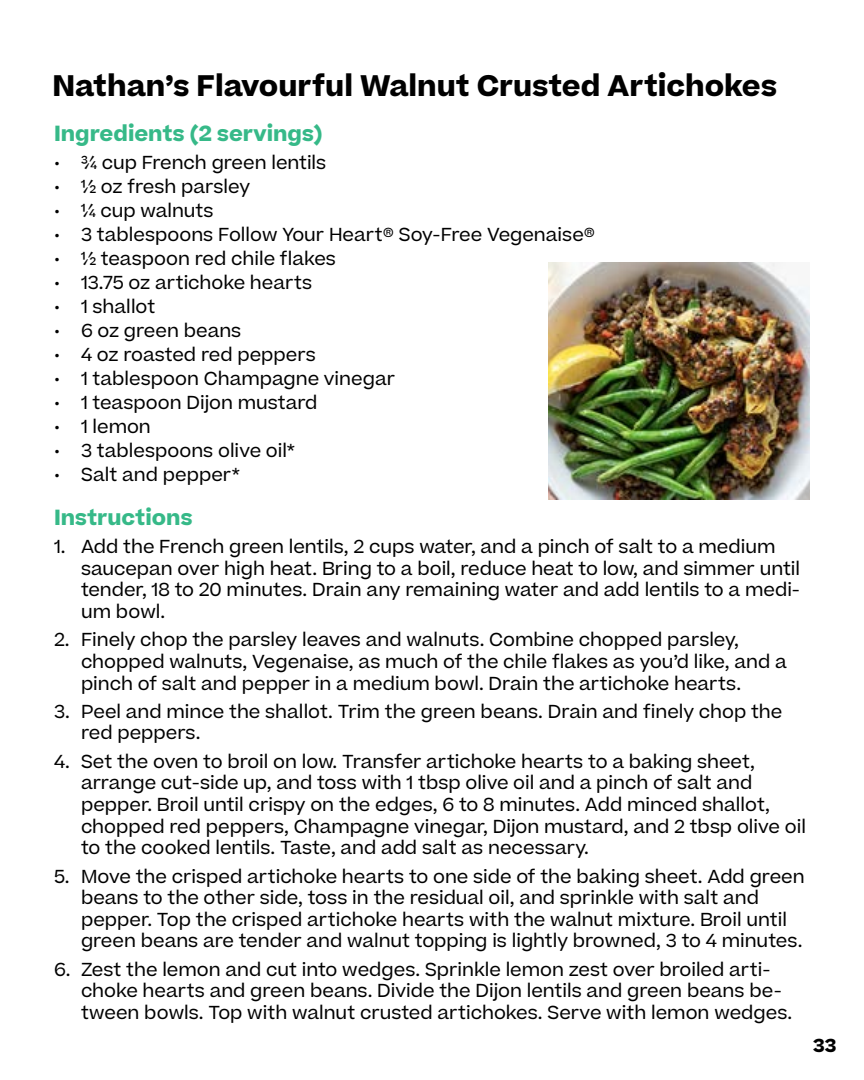
<style>
.page{position:relative;width:864px;height:1080px;background:#fff}
.page>*{position:absolute;margin:0;border:0;box-sizing:border-box;transform-origin:0 0}
.t1{font:700 28.5px "Beatrice";color:#000}
.t2{font:700 21px "Beatrice";color:#36b988}
.t3{font:18px/21.6px "Beatrice";color:#000}
.t4{font:700 18px "Beatrice";color:#000}
</style>
<div class="page">
<img style="left:549px;top:262px;width:261px;height:237px">
<h1 class="t1" style="left:52px;top:66px;width:726px">Nathan’s Flavourful Walnut Crusted Artichokes</h1>
<p class="t2" style="left:54px;top:119px;width:270px">Ingredients (2 servings)</p>
<p class="t3" style="left:54px;top:152px;width:274px">• ¾ cup French green lentils</p>
<p class="t3" style="left:54px;top:176px;width:198px">• ½ oz fresh parsley</p>
<p class="t3" style="left:54px;top:200px;width:161px">• ¼ cup walnuts</p>
<p class="t3" style="left:54px;top:224px;width:543px">• 3 tablespoons Follow Your Heart® Soy-Free Vegenaise®</p>
<p class="t3" style="left:54px;top:248px;width:284px">• ½ teaspoon red chile flakes</p>
<p class="t3" style="left:54px;top:272px;width:260px">• 13.75 oz artichoke hearts</p>
<p class="t3" style="left:54px;top:296px;width:103px">• 1 shallot</p>
<p class="t3" style="left:54px;top:320px;width:189px">• 6 oz green beans</p>
<p class="t3" style="left:54px;top:344px;width:263px">• 4 oz roasted red peppers</p>
<p class="t3" style="left:54px;top:368px;width:343px">• 1 tablespoon Champagne vinegar</p>
<p class="t3" style="left:54px;top:392px;width:265px">• 1 teaspoon Dijon mustard</p>
<p class="t3" style="left:54px;top:416px;width:98px">• 1 lemon</p>
<p class="t3" style="left:54px;top:440px;width:242px">• 3 tablespoons olive oil*</p>
<p class="t3" style="left:54px;top:464px;width:187px">• Salt and pepper*</p>
<p class="t2" style="left:54px;top:503px;width:140px">Instructions</p>
<p class="t3" style="left:81px;top:536px;width:721px;text-indent:-27px">1. Add the French green lentils, 2 cups water, and a pinch of salt to a medium saucepan over high heat. Bring to a boil, reduce heat to low, and simmer until tender, 18 to 20 minutes. Drain any remaining water and add lentils to a medi&shy;um bowl.</p>
<p class="t3" style="left:81px;top:629px;width:707px;text-indent:-27px">2. Finely chop the parsley leaves and walnuts. Combine chopped parsley, chopped walnuts, Vegenaise, as much of the chile flakes as you’d like, and a pinch of salt and pepper in a medium bowl. Drain the artichoke hearts.</p>
<p class="t3" style="left:81px;top:700px;width:703px;text-indent:-27px">3. Peel and mince the shallot. Trim the green beans. Drain and finely chop the red peppers.</p>
<p class="t3" style="left:81px;top:750px;width:726px;text-indent:-27px">4. Set the oven to broil on low. Transfer artichoke hearts to a baking sheet, arrange cut-side up, and toss with 1 tbsp olive oil and a pinch of salt and pepper. Broil until crispy on the edges, 6 to 8 minutes. Add minced shallot, chopped red peppers, Champagne vinegar, Dijon mustard, and 2 tbsp olive oil to the cooked lentils. Taste, and add salt as necessary.</p>
<p class="t3" style="left:81px;top:865px;width:725px;text-indent:-27px">5. Move the crisped artichoke hearts to one side of the baking sheet. Add green beans to the other side, toss in the residual oil, and sprinkle with salt and pepper. Top the crisped artichoke hearts with the walnut mixture. Broil until green beans are tender and walnut topping is lightly browned, 3 to 4 minutes.</p>
<p class="t3" style="left:81px;top:958px;width:713px;text-indent:-27px">6. Zest the lemon and cut into wedges. Sprinkle lemon zest over broiled arti&shy;choke hearts and green beans. Divide the Dijon lentils and green beans be&shy;tween bowls. Top with walnut crusted artichokes. Serve with lemon wedges.</p>
<p class="t4" style="left:813px;top:1033px;width:25px">33</p>
</div>
